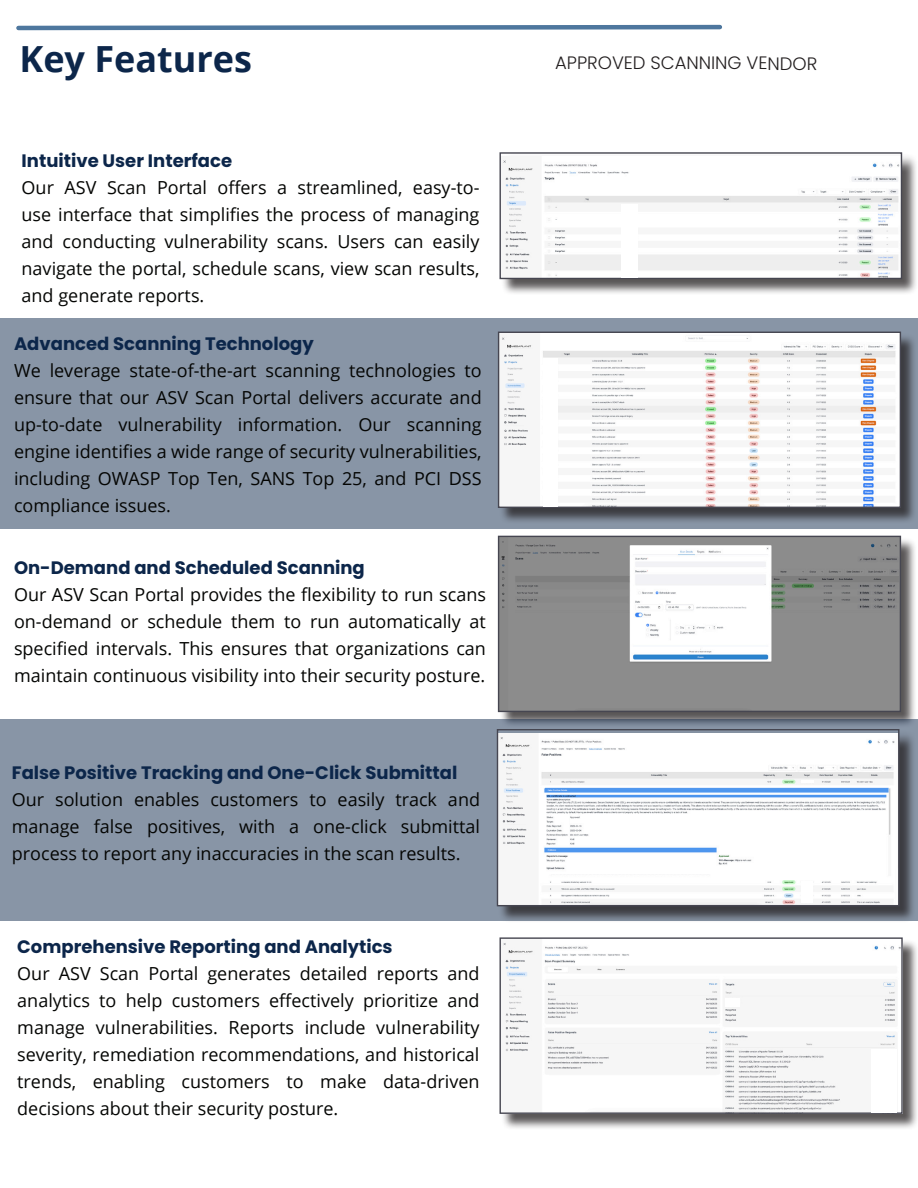
<style>
.page{position:relative;width:918px;height:1188px;background:#fff}
.page>*{position:absolute;margin:0;border:0;box-sizing:border-box;transform-origin:0 0}
.t1{font:700 36px "Open Sans";color:#0c264a}
.t2{font:18px/27px "Open Sans";color:#040503;text-align:justify}
.t3{font:700 18px "Poppins";color:#0c264a}
.t4{font:300 18px "Poppins";letter-spacing:-.005em;color:#231f20}
</style>
<div class="page">
<div style="left:501px;top:154px;width:417px;height:142px;background:#231f20;opacity:.75"></div>
<img style="left:501px;top:156px;width:399px;height:121px">
<div style="left:499px;top:152px;width:403px;height:127px;border:1px solid #464651"></div>
<div style="left:499px;top:537px;width:419px;height:192px;background:#231f20;opacity:.75"></div>
<img style="left:500px;top:538px;width:399px;height:172px">
<div style="left:498px;top:536px;width:403px;height:176px;border:1px solid #464651"></div>
<div style="left:0;top:319px;width:918px;height:210px;background:#8895a6"></div>
<div style="left:0;top:719px;width:918px;height:202px;background:#8895a6"></div>
<div style="left:501px;top:939px;width:417px;height:191px;background:#231f20;opacity:.75"></div>
<img style="left:501px;top:939px;width:400px;height:173px">
<div style="left:499px;top:937px;width:404px;height:177px;border:1px solid #464651"></div>
<svg style="left:16px;top:24px;width:706px;height:7px"></svg>
<div style="left:499px;top:333px;width:419px;height:192px;background:#231f20;opacity:.75"></div>
<img style="left:500px;top:334px;width:399px;height:172px">
<div style="left:498px;top:332px;width:403px;height:176px;border:1px solid #464651"></div>
<div style="left:498px;top:730px;width:418px;height:193px;background:#231f20;opacity:.75"></div>
<img style="left:499px;top:733px;width:398px;height:171px">
<div style="left:497px;top:729px;width:402px;height:177px;border:1px solid #464651"></div>
<div style="left:543px;top:358px;width:15px;height:149px;background:#fff"></div>
<div style="left:621px;top:204px;width:17px;height:73px;background:#fff"></div>
<svg style="left:801px;top:781px;width:13px;height:2px"></svg>
<div style="left:801px;top:881px;width:12px;height:22px;background:#fff"></div>
<hr style="left:570px;top:819px;width:14px;height:4px;background:#fff">
<div style="left:725px;top:998px;width:15px;height:9px;background:#fff"></div>
<div style="left:872px;top:1049px;width:25px;height:63px;background:#fff"></div>
<p class="t1" style="left:19px;top:33px;width:234px">Key Features</p>
<p class="t4" style="left:555px;top:52px;width:264px">APPROVED SCANNING VENDOR</p>
<p class="t3" style="left:22px;top:151px;width:212px">Intuitive User Interface</p>
<p class="t2" style="left:22px;top:174px;width:459px">Our ASV Scan Portal offers a streamlined, easy-to&shy;use interface that simplifies the process of managing and conducting vulnerability scans. Users can easily navigate the portal, schedule scans, view scan results, and generate reports.</p>
<p class="t3" style="left:14px;top:334px;width:301px">Advanced Scanning Technology</p>
<p class="t2" style="left:14px;top:357px;width:469px">We leverage state-of-the-art scanning technologies to ensure that our ASV Scan Portal delivers accurate and up-to-date vulnerability information. Our scanning engine identifies a wide range of security vulnerabilities, including OWASP Top Ten, SANS Top 25, and PCI DSS compliance issues.</p>
<p class="t3" style="left:14px;top:557px;width:352px">On-Demand and Scheduled Scanning</p>
<p class="t2" style="left:14px;top:581px;width:473px">Our ASV Scan Portal provides the flexibility to run scans on-demand or schedule them to run automatically at specified intervals. This ensures that organizations can maintain continuous visibility into their security posture.</p>
<p class="t3" style="left:12px;top:762px;width:447px">False Positive Tracking and One-Click Submittal</p>
<p class="t2" style="left:12px;top:786px;width:470px">Our solution enables customers to easily track and manage false positives, with a one-click submittal process to report any inaccuracies in the scan results.</p>
<p class="t3" style="left:17px;top:936px;width:377px">Comprehensive Reporting and Analytics</p>
<p class="t2" style="left:17px;top:960px;width:464px">Our ASV Scan Portal generates detailed reports and analytics to help customers effectively prioritize and manage vulnerabilities. Reports include vulnerability severity, remediation recommendations, and historical trends, enabling customers to make data-driven decisions about their security posture.</p>
</div>
